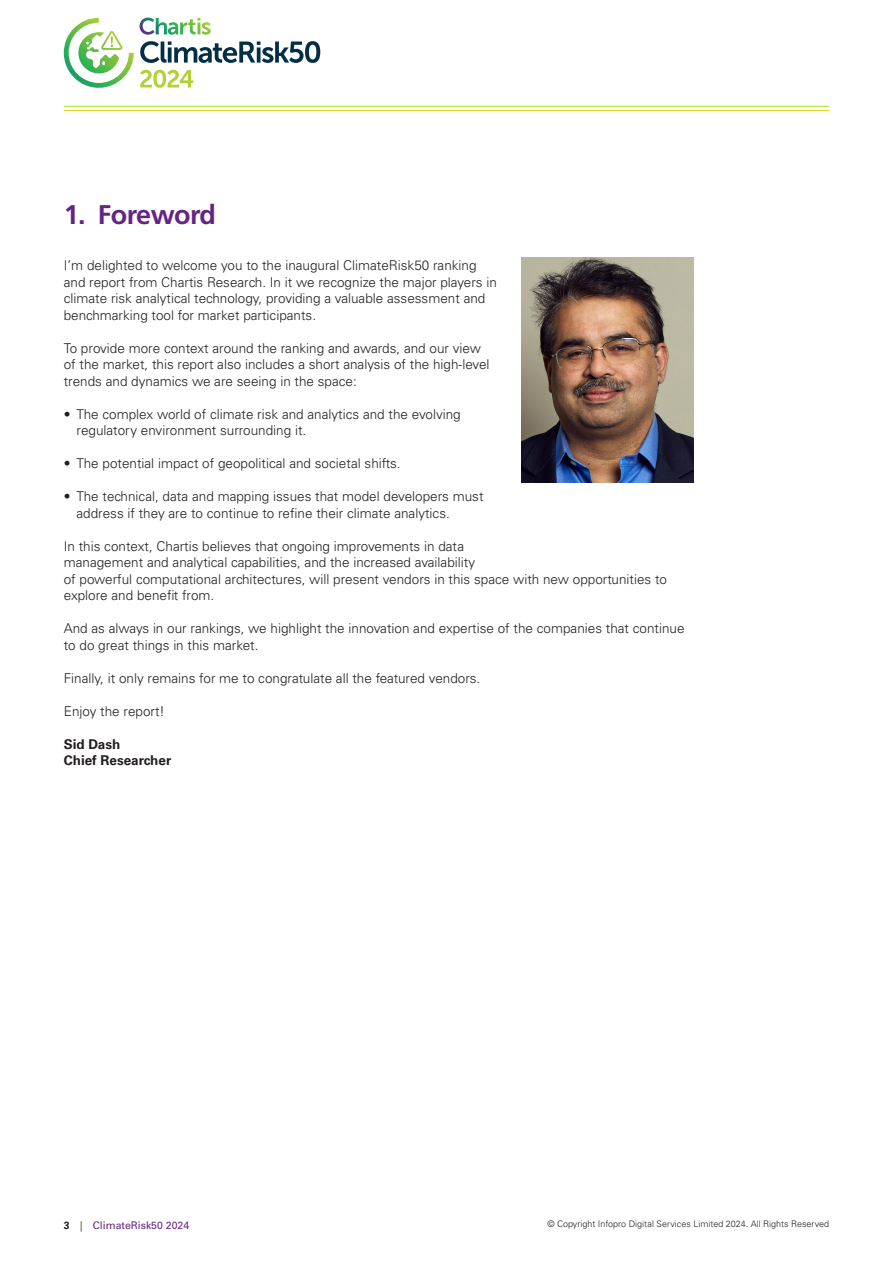
<style>
.page{position:relative;width:893px;height:1263px;background:#fff}
.page>*{position:absolute;margin:0;border:0;box-sizing:border-box;transform-origin:0 0}
.t1{font:700 27px "Frutiger LT Std";letter-spacing:-.02em;color:#662482}
.t2{font:300 13.5px/16.5px "Univers LT Std";color:#231f20}
.t3{font:700 13.5px/16.5px "Univers LT Std";color:#231f20}
.t4{font:10.5px "Univers LT Std";color:#662482}
.t5{font:300 9px "Univers LT Std";color:#231f20}
.s1{font-weight:700;color:#231f20}
.s2{font-weight:300;color:#231f20}
</style>
<div class="page">
<hr style="left:64px;top:106px;width:765px;height:1px;background:#b0e021">
<hr style="left:64px;top:110px;width:765px;height:1px;background:#e0d621">
<svg style="left:140px;top:41px;width:180px;height:22px"></svg>
<svg style="left:140px;top:70px;width:53px;height:18px"></svg>
<svg style="left:140px;top:18px;width:71px;height:17px"></svg>
<svg style="left:64px;top:18px;width:70px;height:70px"></svg>
<img style="left:522px;top:258px;width:171px;height:224px">
<p class="t1" style="left:64px;top:199px;width:154px">1. Foreword</p>
<p class="t2" style="left:64px;top:257px;width:435px">I’m delighted to welcome you to the inaugural ClimateRisk50 ranking and report from Chartis Research. In it we recognize the major players in climate risk analytical technology, providing a valuable assessment and benchmarking tool for market participants.</p>
<p class="t2" style="left:64px;top:340px;width:427px">To provide more context around the ranking and awards, and our view of the market, this report also includes a short analysis of the high-level trends and dynamics we are seeing in the space:</p>
<p class="t2" style="left:77px;top:406px;width:386px;text-indent:-13px">• The complex world of climate risk and analytics and the evolving regulatory environment surrounding it.</p>
<p class="t2" style="left:64px;top:455px;width:338px">• The potential impact of geopolitical and societal shifts.</p>
<p class="t2" style="left:77px;top:488px;width:408px;text-indent:-13px">• The technical, data and mapping issues that model developers must address if they are to continue to refine their climate analytics.</p>
<p class="t2" style="left:64px;top:538px;width:605px">In this context, Chartis believes that ongoing improvements in data<br>management and analytical capabilities, and the increased availability<br>of powerful computational architectures, will present vendors in this space with new opportunities to explore and benefit from.</p>
<p class="t2" style="left:64px;top:620px;width:622px">And as always in our rankings, we highlight the innovation and expertise of the companies that continue to do great things in this market.</p>
<p class="t2" style="left:64px;top:670px;width:418px">Finally, it only remains for me to congratulate all the featured vendors.</p>
<p class="t2" style="left:64px;top:703px;width:103px">Enjoy the report!</p>
<p class="t3" style="left:64px;top:736px;width:109px">Sid Dash<br>Chief Researcher</p>
<p class="t4" style="left:64px;top:1219px;width:127px"><span class="s1">3</span> <span class="s2">|</span> ClimateRisk50 2024</p>
<p class="t5" style="left:547px;top:1218px;width:283px">© Copyright Infopro Digital Services Limited 2024. All Rights Reserved</p>
</div>
